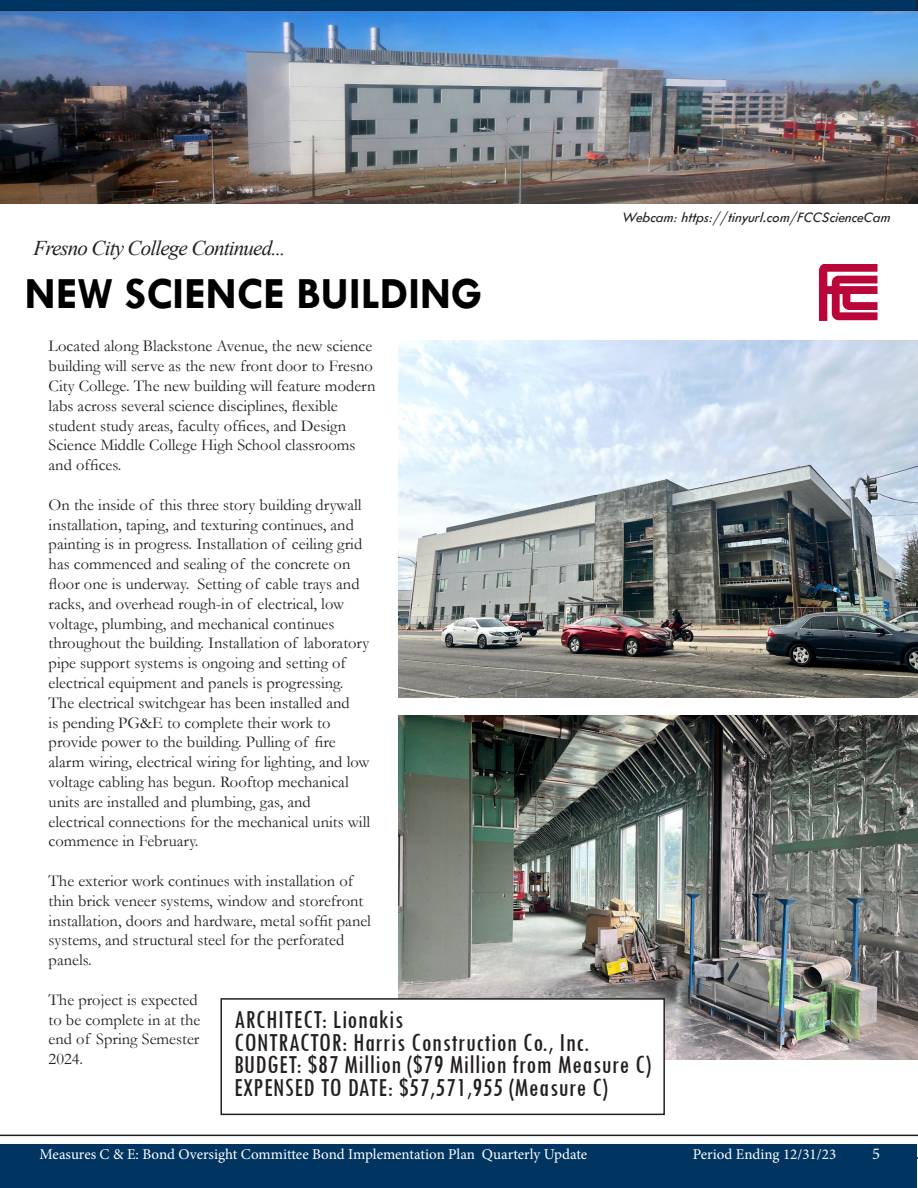
<style>
.page{position:relative;width:918px;height:1188px;background:#fff}
.page>*{position:absolute;margin:0;border:0;box-sizing:border-box;transform-origin:0 0}
.Headling_Level_3{font:700 45px "Tw Cen";color:#000}
.t1{font:condensed 27px "Tw Cen";letter-spacing:.02em;color:#231f20}
.t2{font:italic 21px "Times New Roman";letter-spacing:-.04em;color:#231f20}
.t3{font:16.5px/19.8px "Garamond";color:#231f20}
.t4{font:16.5px "Minion Pro";color:#fff}
.t5{font:15px "Minion Pro";color:#fff}
.t6{font:italic 15px "Tw Cen";color:#231f20}
</style>
<div class="page">
<svg style="left:0;top:1135px;width:918px;height:24px"></svg>
<div style="left:0;top:1144px;width:917px;height:43px;background:#003562"></div>
<svg style="left:0;top:0;width:918px;height:12px;background:#063a69"></svg>
<img style="left:0;top:12px;width:918px;height:191px">
<svg style="left:819px;top:264px;width:59px;height:56px"></svg>
<img style="left:399px;top:341px;width:519px;height:357px">
<img style="left:399px;top:716px;width:518px;height:343px">
<div style="left:221px;top:999px;width:443px;height:115px;background:#fff"></div>
<div style="left:220px;top:998px;width:445px;height:117px;border:2px solid #231f20"></div>
<p class="t6" style="left:621px;top:208px;width:273px">Webcam: https://tinyurl.com/FCCScienceCam</p>
<p class="t2" style="left:33px;top:234px;width:254px">Fresno City College Continued...</p>
<h3 class="Headling_Level_3" style="left:25px;top:266px;width:459px">NEW SCIENCE BUILDING</h3>
<p class="t3" style="left:49px;top:336px;width:328px">Located along Blackstone Avenue, the new science building will serve as the new front door to Fresno City College. The new building will feature modern labs across several science disciplines, flexible student study areas, faculty offices, and Design Science Middle College High School classrooms and offices.</p>
<p class="t3" style="left:49px;top:494px;width:323px">On the inside of this three story building drywall installation, taping, and texturing continues, and painting is in progress. Installation of ceiling grid has commenced and sealing of the concrete on floor one is underway. Setting of cable trays and racks, and overhead rough-in of electrical, low voltage, plumbing, and mechanical continues throughout the building. Installation of laboratory pipe support systems is ongoing and setting of electrical equipment and panels is progressing.<br>The electrical switchgear has been installed and<br>is pending PG&amp;E to complete their work to provide power to the building. Pulling of fire alarm wiring, electrical wiring for lighting, and low voltage cabling has begun. Rooftop mechanical units are installed and plumbing, gas, and electrical connections for the mechanical units will commence in February.</p>
<p class="t3" style="left:49px;top:870px;width:324px">The exterior work continues with installation of thin brick veneer systems, window and storefront installation, doors and hardware, metal soffit panel systems, and structural steel for the perforated panels.</p>
<p class="t3" style="left:49px;top:989px;width:153px">The project is expected to be complete in at the end of Spring Semester<br>2024.</p>
<p class="t1" style="left:234px;top:1003px;width:171px">ARCHITECT: Lionakis</p>
<p class="t1" style="left:234px;top:1026px;width:357px">CONTRACTOR: Harris Construction Co., Inc.</p>
<p class="t1" style="left:234px;top:1048px;width:418px">BUDGET: $87 Million ($79 Million from Measure C)</p>
<p class="t1" style="left:234px;top:1071px;width:375px">EXPENSED TO DATE: $57,571,955 (Measure C)</p>
<p class="t5" style="left:40px;top:1144px;width:549px">Measures C &amp; E: Bond Oversight Committee Bond Implementation Plan Quarterly Update</p>
<p class="t5" style="left:693px;top:1144px;width:145px">Period Ending 12/31/23</p>
<p class="t4" style="left:872px;top:1142px;width:9px">5</p>
</div>
